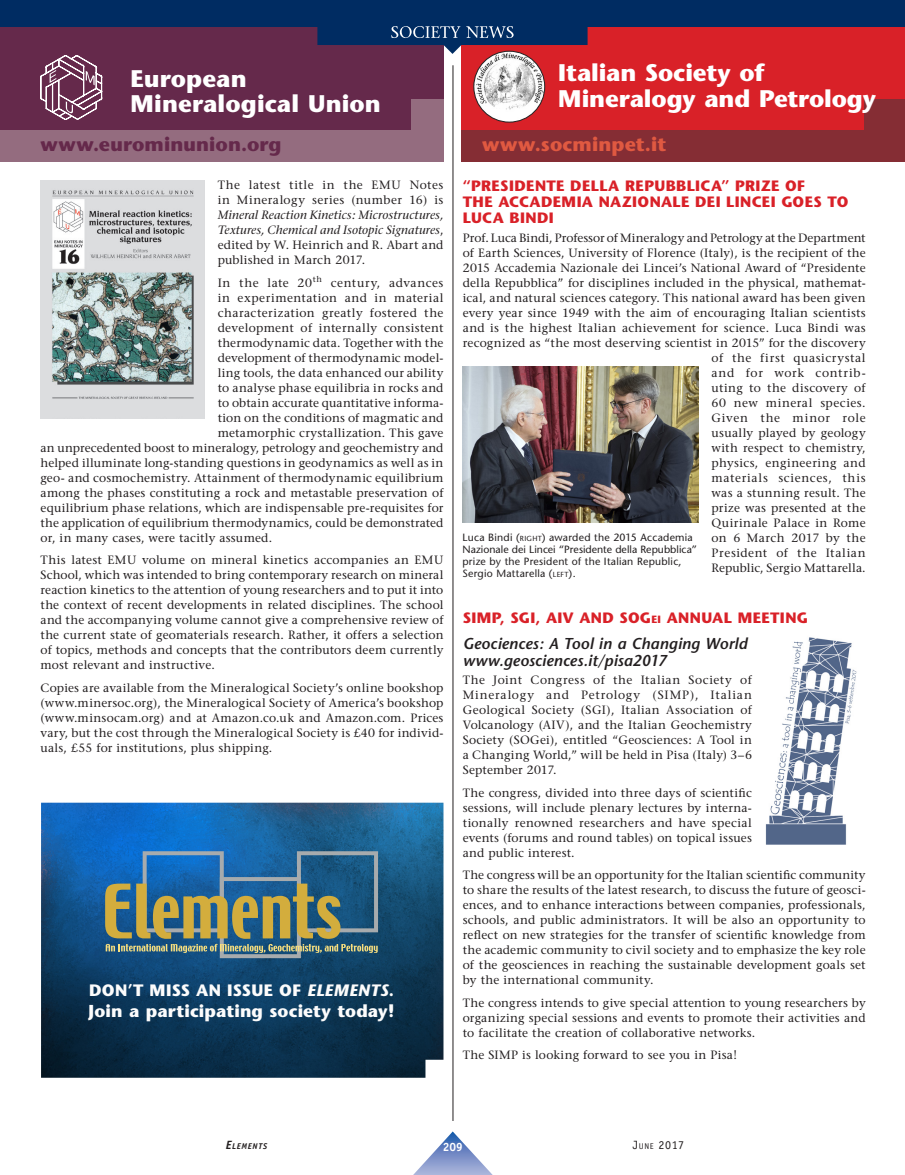
<style>
.page{position:relative;width:905px;height:1175px;background:#fff}
.page>*{position:absolute;margin:0;border:0;box-sizing:border-box;transform-origin:0 0}
.Texte_courant{font:700 24px/25.5px "Stone Sans";letter-spacing:-.005em;color:#fff}
.Titre_SocNews{font:700 24px/25.5px "Stone Sans";letter-spacing:.005em;color:#fff}
.Texte_courant-2{font:700 19.5px "Stone Sans";letter-spacing:.005em;color:#65294b}
.Texte_courant-3{font:700 19.5px "Stone Sans";letter-spacing:.005em;color:#e05941}
.NIVEAU_1{font:700 17.25px "Stone Sans";letter-spacing:.005em;color:#fcfcfc}
.NIVEAU_1-2{font:700 16.5px "Stone Sans";letter-spacing:.015em;color:#fcfcfc}
.NIVEAU_2{font:italic 600 15.75px/17.2px "Stone Sans";letter-spacing:.005em;color:#231f20}
.NIVEAU_1-3{font:700 15px/15.8px "Stone Sans";letter-spacing:.025em;color:#d92128}
.Texte_courant-4{font:12px/15px "Stone Serif";letter-spacing:.02em;color:#231f20;text-align:justify}
.Texte_courant-5{font:12px "Stone Serif";letter-spacing:.04em;color:#231f20}
.Texte_courant-6{font:12px "Stone Serif";letter-spacing:.045em;color:#231f20}
.t1{font:12px "Officina Sans";color:#231f20}
.t2{font:700 12px "Officina Sans";color:#fff}
.Vignette_photo{font:10.5px/12px "Stone Sans";letter-spacing:.02em;color:#231f20}
.t3{font:italic 700 8.4px "Officina Sans";letter-spacing:.08em;color:#231f20}
.s1{font-style:italic}
.s2{font-size:10.5px}
.s3{font-size:7.35px}
.s4{font-size:12px}
.s5{font-size:8.4px}
</style>
<div class="page">
<div style="left:0;top:0;width:443px;height:130px;background:#65294b"></div>
<div style="left:0;top:130px;width:443px;height:32px;background:#946c7f"></div>
<div style="left:411px;top:99px;width:32px;height:31px;background:#946c7f"></div>
<svg style="left:40px;top:55px;width:63px;height:65px"></svg>
<img style="left:40px;top:180px;width:164px;height:238px">
<hr style="left:452px;top:65px;width:1px;height:1055px;background:#231f20">
<img style="left:462px;top:366px;width:236px;height:157px">
<img style="left:765px;top:637px;width:92px;height:208px">
<div style="left:461px;top:0;width:443px;height:130px;background:#d92128"></div>
<div style="left:461px;top:130px;width:443px;height:32px;background:#852d34"></div>
<img style="left:474px;top:54px;width:70px;height:68px">
<div style="left:864px;top:99px;width:40px;height:31px;background:#852d34"></div>
<img style="left:41px;top:802px;width:402px;height:275px">
<svg style="left:105px;top:851px;width:273px;height:107px;background:#4a7282"></svg>
<svg style="left:0;top:0;width:904px;height:54px;fill:#002c62"></svg>
<svg style="left:414px;top:1131px;width:78px;height:43px"></svg>
<svg style="left:391px;top:26px;width:122px;height:12px"></svg>
<p class="Titre_SocNews" style="left:130px;top:65px;width:252px">European<br>Mineralogical Union</p>
<p class="Texte_courant-2" style="left:40px;top:133px;width:242px">www.eurominunion.org</p>
<p class="Texte_courant-4" style="left:218px;top:177px;width:227px">The latest title in the EMU Notes in Mineralogy series (number 16) is <span class="s1">Mineral Reaction Kinetics: Microstructures, Textures, Chemical and Isotopic Signatures</span>, edited by W. Heinrich and R. Abart and published in March 2017.</p>
<p class="Texte_courant-6" style="left:218px;top:275px;width:227px">In the late 20<sup>th</sup> century, advances</p>
<p class="Texte_courant-5" style="left:218px;top:290px;width:227px">in experimentation and in material</p>
<p class="Texte_courant-4" style="left:218px;top:305px;width:227px">characterization greatly fostered the</p>
<p class="Texte_courant-4" style="left:218px;top:320px;width:227px">development of internally consistent</p>
<p class="Texte_courant-4" style="left:218px;top:335px;width:227px">thermodynamic data. Together with the</p>
<p class="Texte_courant-4" style="left:218px;top:350px;width:227px">development of thermodynamic model-</p>
<p class="Texte_courant-4" style="left:218px;top:365px;width:227px">ling tools, the data enhanced our ability</p>
<p class="Texte_courant-4" style="left:218px;top:380px;width:227px">to analyse phase equilibria in rocks and</p>
<p class="Texte_courant-4" style="left:218px;top:395px;width:227px">to obtain accurate quantitative informa-</p>
<p class="Texte_courant-4" style="left:218px;top:410px;width:227px">tion on the conditions of magmatic and</p>
<p class="Texte_courant-4" style="left:218px;top:425px;width:227px">metamorphic crystallization. This gave</p>
<p class="Texte_courant-4" style="left:40px;top:440px;width:404px">an unprecedented boost to mineralogy, petrology and geochemistry and</p>
<p class="Texte_courant-4" style="left:40px;top:455px;width:404px">helped illuminate long-standing questions in geodynamics as well as in</p>
<p class="Texte_courant-4" style="left:40px;top:470px;width:404px">geo- and cosmochemistry. Attainment of thermodynamic equilibrium</p>
<p class="Texte_courant-4" style="left:40px;top:485px;width:404px">among the phases constituting a rock and metastable preservation of</p>
<p class="Texte_courant-4" style="left:40px;top:500px;width:404px">equilibrium phase relations, which are indispensable pre-requisites for</p>
<p class="Texte_courant-4" style="left:40px;top:515px;width:404px">the application of equilibrium thermodynamics, could be demonstrated</p>
<p class="Texte_courant-4" style="left:40px;top:530px;width:233px">or, in many cases, were tacitly assumed.</p>
<p class="Texte_courant-4" style="left:40px;top:552px;width:404px">This latest EMU volume on mineral kinetics accompanies an EMU School, which was intended to bring contemporary research on mineral reaction kinetics to the attention of young researchers and to put it into the context of recent developments in related disciplines. The school and the accompanying volume cannot give a comprehensive review of the current state of geomaterials research. Rather, it offers a selection of topics, methods and concepts that the contributors deem currently most relevant and instructive.</p>
<p class="Texte_courant-4" style="left:40px;top:680px;width:404px">Copies are available from the Mineralogical Society’s online bookshop (www.minersoc.org), the Mineralogical Society of America’s bookshop (www.minsocam.org) and at Amazon.co.uk and Amazon.com. Prices vary, but the cost through the Mineralogical Society is £40 for individ&shy;uals, £55 for institutions, plus shipping.</p>
<p class="NIVEAU_1-2" style="left:89px;top:980px;width:306px">DON’T MISS AN ISSUE OF <span class="s1">ELEMENTS</span>.</p>
<p class="NIVEAU_1" style="left:88px;top:1000px;width:307px">Join a participating society today!</p>
<p class="Texte_courant" style="left:558px;top:60px;width:319px">Italian Society of<br>Mineralogy and Petrology</p>
<p class="Texte_courant-3" style="left:482px;top:133px;width:186px">www.socminpet.it</p>
<p class="NIVEAU_1-3" style="left:462px;top:178px;width:387px">“PRESIDENTE DELLA REPUBBLICA” PRIZE OF<br>THE ACCADEMIA NAZIONALE DEI LINCEI GOES TO<br>LUCA BINDI</p>
<p class="Texte_courant-4" style="left:462px;top:231px;width:404px;text-align:right">Prof. Luca Bindi, Professor of Mineralogy and Petrology at the Department of Earth Sciences, University of Florence (Italy), is the recipient of the 2015 Accademia Nazionale dei Lincei’s National Award of “Presidente della Repubblica” for disciplines included in the physical, mathemat&shy;ical, and natural sciences category. This national award has been given every year since 1949 with the aim of encouraging Italian scientists and is the highest Italian achievement for science. Luca Bindi was recognized as “the most deserving scientist in 2015” for the discovery of the first quasicrystal<br>and for work contrib-<br>uting to the discovery of<br>60 new mineral species.<br>Given the minor role<br>usually played by geology<br>with respect to chemistry,<br>physics, engineering and<br>materials sciences, this<br>was a stunning result. The<br>prize was presented at the<br>Quirinale Palace in Rome<br>on 6 March 2017 by the<br>President of the Italian<br>Republic, Sergio Mattarella.</p>
<p class="NIVEAU_1-3" style="left:462px;top:609px;width:347px">SIMP, SGI, AIV AND SOG<span class="s2">ei</span> ANNUAL MEETING</p>
<p class="NIVEAU_2" style="left:462px;top:635px;width:286px">Geociences: A Tool in a Changing World www.geosciences.it/pisa2017</p>
<p class="Texte_courant-4" style="left:462px;top:672px;width:291px">The Joint Congress of the Italian Society of Mineralogy and Petrology (SIMP), Italian Geological Society (SGI), Italian Association of Volcanology (AIV), and the Italian Geochemistry Society (SOGei), entitled “Geosciences: A Tool in a Changing World,” will be held in Pisa (Italy) 3–6<br>September 2017.</p>
<p class="Texte_courant-4" style="left:462px;top:785px;width:291px">The congress, divided into three days of scientific sessions, will include plenary lectures by interna&shy;tionally renowned researchers and have special events (forums and round tables) on topical issues and public interest.</p>
<p class="Texte_courant-4" style="left:462px;top:867px;width:404px">The congress will be an opportunity for the Italian scientific community to share the results of the latest research, to discuss the future of geosci&shy;ences, and to enhance interactions between companies, professionals, schools, and public administrators. It will be also an opportunity to reflect on new strategies for the transfer of scientific knowledge from the academic community to civil society and to emphasize the key role of the geosciences in reaching the sustainable development goals set by the international community.</p>
<p class="Texte_courant-4" style="left:462px;top:995px;width:404px">The congress intends to give special attention to young researchers by organizing special sessions and events to promote their activities and to facilitate the creation of collaborative networks.</p>
<p class="Texte_courant-4" style="left:462px;top:1047px;width:276px">The SIMP is looking forward to see you in Pisa!</p>
<p class="Vignette_photo" style="left:462px;top:531px;width:236px">Luca Bindi (<span class="s3">right</span>) awarded the 2015 Accademia Nazionale dei Lincei “Presidente della Repubblica” prize by the President of the Italian Republic, Sergio Mattarella (<span class="s3">left</span>).</p>
<p class="t3" style="left:226px;top:1141px;width:43px"><span class="s4">E</span>LEMENTS</p>
<p class="t2" style="left:443px;top:1139px;width:22px">209</p>
<p class="t1" style="left:632px;top:1138px;width:53px">J<span class="s5">UNE</span> 2017</p>
</div>
